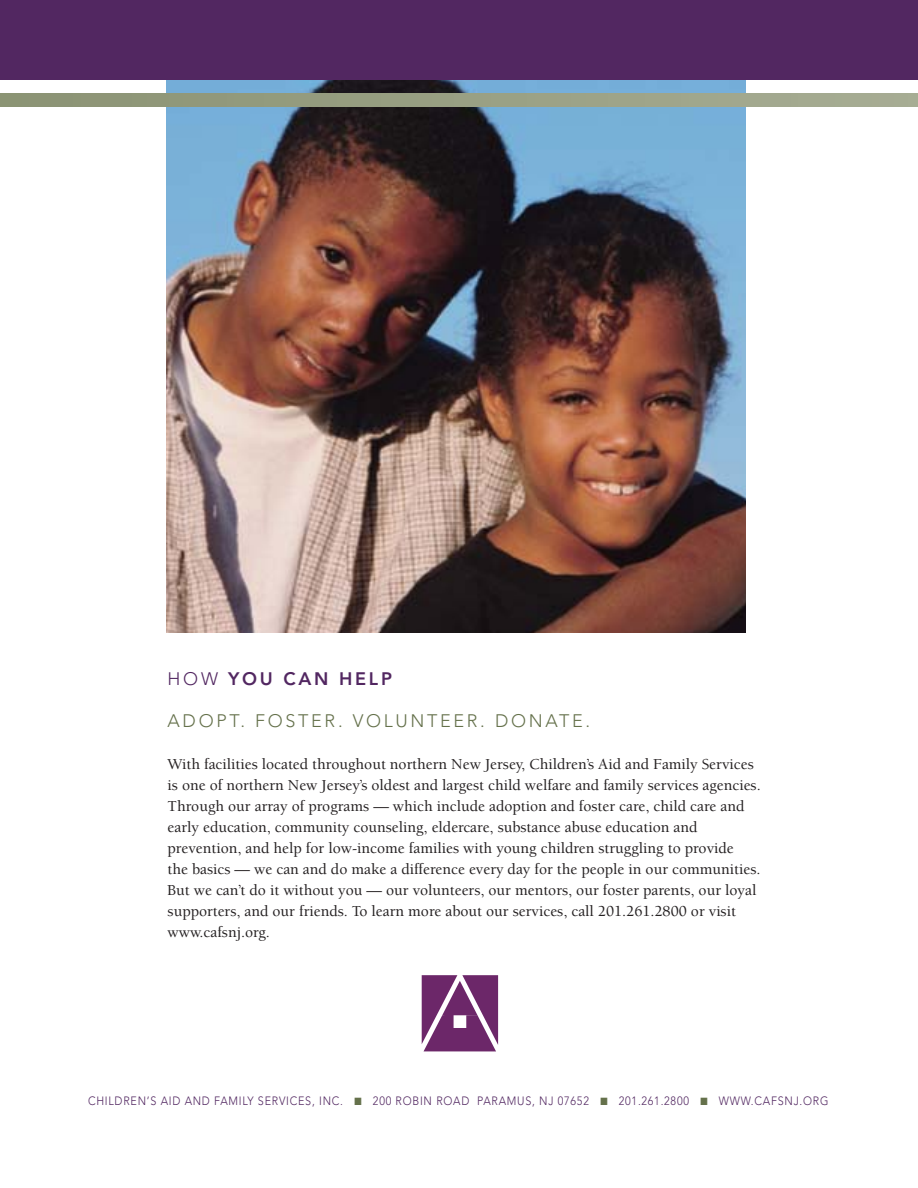
<style>
.page{position:relative;width:918px;height:1188px;background:#fff}
.page>*{position:absolute;margin:0;border:0;box-sizing:border-box;transform-origin:0 0}
.t1{font:300 18px "Avenir";letter-spacing:.15em;color:#65714b}
.t2{font:800 18px "Avenir";letter-spacing:.15em;color:#522761}
.t3{font:500 15.6px/21px "Berkeley";color:#231f20}
.t4{font:300 12px "Avenir";letter-spacing:.07em;color:#522761;scale:.9 1}
.s1{font-weight:300}
.s2{color:#65714b}
</style>
<div class="page">
<img style="left:166px;top:80px;width:580px;height:553px">
<svg style="left:422px;top:975px;width:76px;height:76px;background:#844a81"></svg>
<div style="left:0;top:0;width:918px;height:80px;background:#522761"></div>
<svg style="left:0;top:93px;width:918px;height:13px;background:#989f83"></svg>
<p class="t2" style="left:168px;top:672px;width:226px"><span class="s1">HOW</span> YOU CAN HELP</p>
<p class="t1" style="left:168px;top:714px;width:424px">ADOPT. FOSTER. VOLUNTEER. DONATE.</p>
<p class="t3" style="left:168px;top:755px;width:595px">With facilities located throughout northern New Jersey, Children’s Aid and Family Services is one of northern New Jersey’s oldest and largest child welfare and family services agencies.<br>Through our array of programs — which include adoption and foster care, child care and early education, community counseling, eldercare, substance abuse education and prevention, and help for low-income families with young children struggling to provide<br>the basics — we can and do make a difference every day for the people in our communities.<br>But we can’t do it without you — our volunteers, our mentors, our foster parents, our loyal supporters, and our friends. To learn more about our services, call 201.261.2800 or visit www.cafsnj.org.</p>
<p class="t4" style="left:88px;top:1096px;width:824px">CHILDREN’S AID AND FAMILY SERVICES, INC. <span class="s2">■</span> 200 ROBIN ROAD PARAMUS, NJ 07652 <span class="s2">■</span> 201.261.2800 <span class="s2">■</span> WWW.CAFSNJ.ORG</p>
</div>
